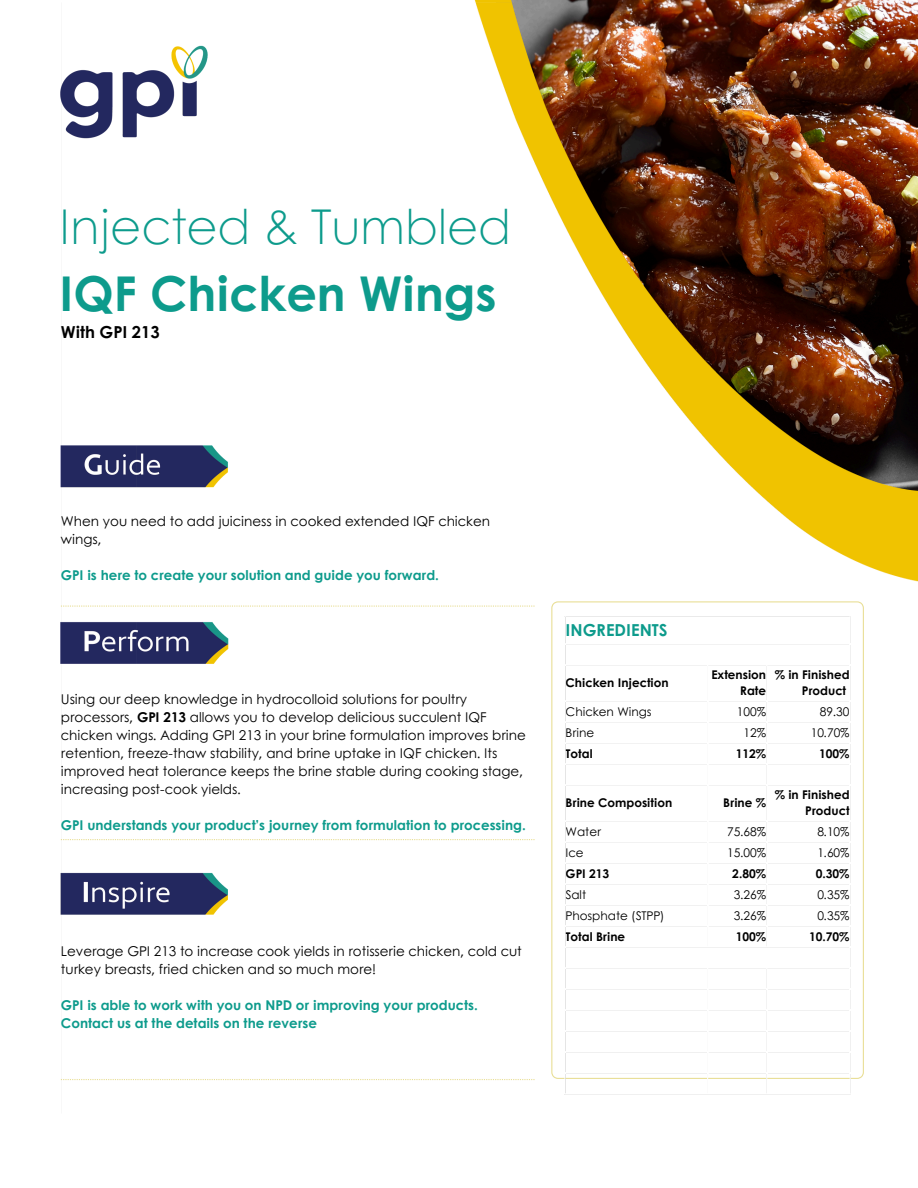
<style>
.page{position:relative;width:918px;height:1188px;background:#fff}
.page>*{position:absolute;margin:0;border:0;box-sizing:border-box;transform-origin:0 0}
.t1{font:300 48px/66.8px "Century Gothic";color:#0d9b8c}
.t2{font:700 16.5px "Century Gothic";color:#0d9b8c}
.t3{font:700 16.5px "Century Gothic";color:#000}
.t4{font:13.5px/18px "Century Gothic";color:#000}
.t5{font:700 13.5px/18px "Century Gothic";color:#0d9b8c}
.t6{font:700 12px/16px "Century Gothic";color:#000;text-align:right}
.t7{font:12px "Century Gothic";color:#000}
.s1{font-weight:700}
</style>
<div class="page">
<img style="left:60px;top:0;width:858px;height:1081px">
<img style="left:60px;top:33px;width:161px;height:118px">
<svg style="left:283px;top:606px;width:252px;height:1px"></svg>
<svg style="left:61px;top:839px;width:474px;height:1px"></svg>
<svg style="left:61px;top:1079px;width:474px;height:1px"></svg>
<svg style="left:551px;top:601px;width:313px;height:478px"></svg>
<hr style="left:564px;top:617px;width:2px;height:477px;background:#fff">
<hr style="left:707px;top:666px;width:1px;height:281px;background:#fff">
<hr style="left:707px;top:969px;width:1px;height:125px;background:#fff">
<hr style="left:766px;top:666px;width:1px;height:281px;background:#fff">
<hr style="left:766px;top:969px;width:1px;height:125px;background:#fff">
<hr style="left:850px;top:617px;width:1px;height:477px;background:#fff">
<hr style="left:564px;top:616px;width:287px;height:1px;background:#fff">
<hr style="left:564px;top:644px;width:287px;height:1px;background:#fff">
<hr style="left:564px;top:665px;width:287px;height:1px;background:#fff">
<hr style="left:564px;top:701px;width:287px;height:1px;background:#fff">
<hr style="left:564px;top:722px;width:287px;height:1px;background:#fff">
<hr style="left:564px;top:743px;width:287px;height:1px;background:#fff">
<hr style="left:564px;top:764px;width:287px;height:1px;background:#fff">
<hr style="left:564px;top:785px;width:287px;height:1px;background:#fff">
<hr style="left:564px;top:821px;width:287px;height:1px;background:#fff">
<hr style="left:564px;top:842px;width:287px;height:1px;background:#fff">
<hr style="left:564px;top:863px;width:287px;height:1px;background:#fff">
<hr style="left:564px;top:884px;width:287px;height:1px;background:#fff">
<hr style="left:564px;top:905px;width:287px;height:1px;background:#fff">
<hr style="left:564px;top:926px;width:287px;height:1px;background:#fff">
<hr style="left:564px;top:947px;width:287px;height:1px;background:#fff">
<hr style="left:564px;top:968px;width:287px;height:1px;background:#fff">
<hr style="left:564px;top:989px;width:287px;height:1px;background:#fff">
<hr style="left:564px;top:1010px;width:287px;height:1px;background:#fff">
<hr style="left:564px;top:1031px;width:287px;height:1px;background:#fff">
<hr style="left:564px;top:1052px;width:287px;height:1px;background:#fff">
<hr style="left:564px;top:1073px;width:287px;height:1px;background:#fff">
<img style="left:61px;top:853px;width:214px;height:84px">
<img style="left:61px;top:606px;width:222px;height:77px">
<img style="left:61px;top:405px;width:179px;height:102px">
<p class="t1" style="left:59px;top:191px;width:453px">Injected &amp; Tumbled<br><span class="s1">IQF Chicken Wings</span></p>
<p class="t3" style="left:61px;top:320px;width:100px">With GPI 213</p>
<p class="t4" style="left:61px;top:512px;width:431px">When you need to add juiciness in cooked extended IQF chicken wings,</p>
<p class="t5" style="left:61px;top:566px;width:380px">GPI is here to create your solution and guide you forward.</p>
<p class="t4" style="left:61px;top:689px;width:467px">Using our deep knowledge in hydrocolloid solutions for poultry processors, <span class="s1">GPI 213</span> allows you to develop delicious succulent IQF chicken wings. Adding GPI 213 in your brine formulation improves brine retention, freeze-thaw stability, and brine uptake in IQF chicken. Its improved heat tolerance keeps the brine stable during cooking stage, increasing post-cook yields.</p>
<p class="t5" style="left:61px;top:815px;width:467px">GPI understands your product’s journey from formulation to processing.</p>
<p class="t4" style="left:61px;top:942px;width:462px">Leverage GPI 213 to increase cook yields in rotisserie chicken, cold cut turkey breasts, fried chicken and so much more!</p>
<p class="t5" style="left:61px;top:996px;width:418px">GPI is able to work with you on NPD or improving your products.<br>Contact us at the details on the reverse</p>
<h2 class="t2" style="left:566px;top:617px;width:103px">INGREDIENTS</h2>
<p class="t6" style="left:566px;top:674px;width:105px">Chicken Injection</p>
<p class="t6" style="left:711px;top:666px;width:56px">Extension<br>Rate</p>
<h3 class="t6" style="left:775px;top:666px;width:76px">% in Finished<br>Product</h3>
<p class="t7" style="left:566px;top:702px;width:88px">Chicken Wings</p>
<p class="t7" style="left:737px;top:702px;width:31px">100%</p>
<h3 class="t7" style="left:820px;top:702px;width:31px">89.30</h3>
<p class="t7" style="left:566px;top:723px;width:30px">Brine</p>
<p class="t7" style="left:744px;top:723px;width:24px">12%</p>
<h3 class="t7" style="left:811px;top:723px;width:40px">10.70%</h3>
<p class="t6" style="left:566px;top:745px;width:29px">Total</p>
<p class="t6" style="left:736px;top:745px;width:32px">112%</p>
<p class="t6" style="left:819px;top:745px;width:32px">100%</p>
<p class="t6" style="left:566px;top:794px;width:108px">Brine Composition</p>
<p class="t6" style="left:723px;top:794px;width:44px">Brine %</p>
<p class="t6" style="left:775px;top:786px;width:76px">% in Finished<br>Product</p>
<p class="t7" style="left:566px;top:822px;width:37px">Water</p>
<p class="t7" style="left:727px;top:822px;width:40px">75.68%</p>
<p class="t7" style="left:817px;top:822px;width:34px">8.10%</p>
<p class="t7" style="left:566px;top:843px;width:20px">Ice</p>
<p class="t7" style="left:727px;top:843px;width:40px">15.00%</p>
<p class="t7" style="left:817px;top:843px;width:34px">1.60%</p>
<p class="t6" style="left:566px;top:865px;width:45px">GPI 213</p>
<p class="t6" style="left:732px;top:865px;width:35px">2.80%</p>
<p class="t6" style="left:816px;top:865px;width:35px">0.30%</p>
<p class="t7" style="left:566px;top:885px;width:22px">Salt</p>
<p class="t7" style="left:734px;top:885px;width:34px">3.26%</p>
<p class="t7" style="left:817px;top:885px;width:34px">0.35%</p>
<p class="t7" style="left:566px;top:906px;width:101px">Phosphate (STPP)</p>
<p class="t7" style="left:734px;top:906px;width:34px">3.26%</p>
<p class="t7" style="left:817px;top:906px;width:34px">0.35%</p>
<p class="t6" style="left:566px;top:928px;width:61px">Total Brine</p>
<p class="t6" style="left:736px;top:928px;width:32px">100%</p>
<p class="t6" style="left:809px;top:928px;width:42px">10.70%</p>
</div>
